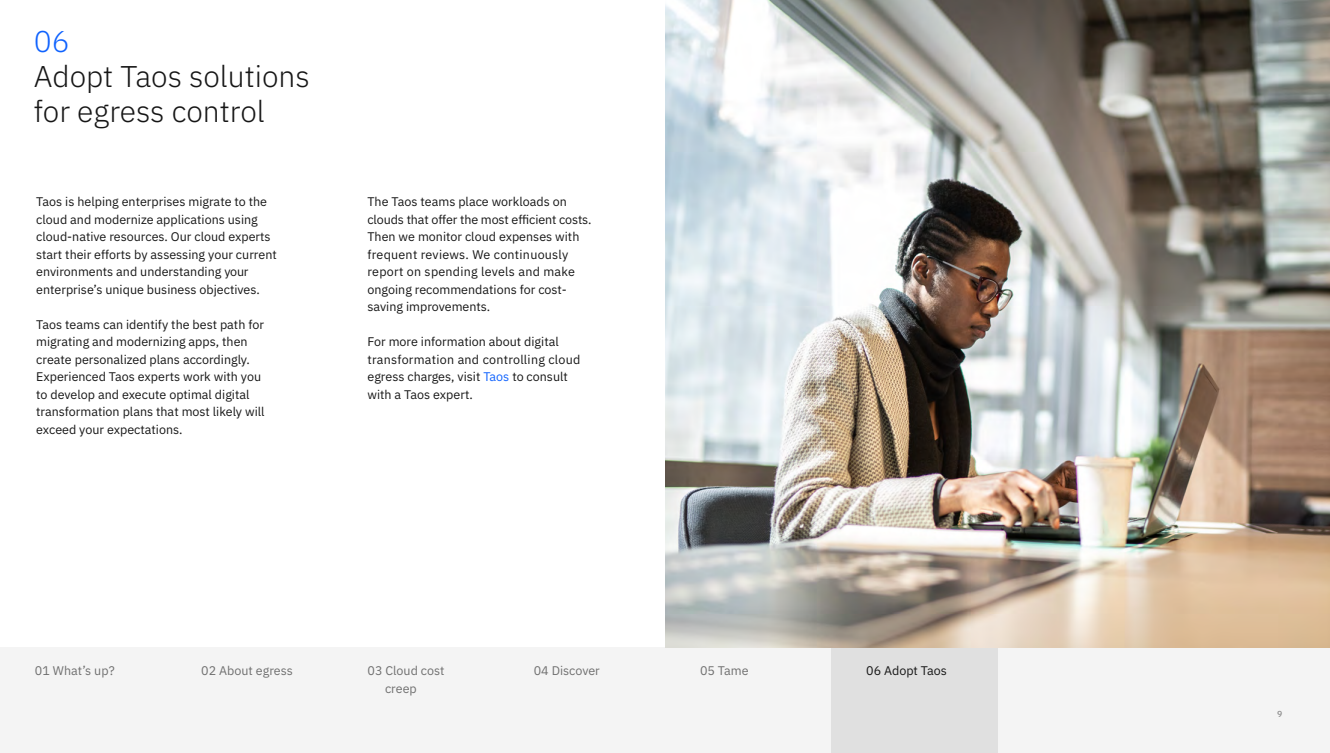
<style>
.page{position:relative;width:1330px;height:753px;background:#fff}
.page>*{position:absolute;margin:0;border:0;box-sizing:border-box;transform-origin:0 0}
.t1{font:300 30px/35px "IBM Plex Sans";color:#161616}
.t2{font:300 30px "IBM Plex Sans";color:#0f62fe}
.Body_copy{font:12.5px/17.5px "IBM Plex Sans";color:#161616}
.Body_copy-2{font:12.5px/17.5px "IBM Plex Sans";color:#6f6f6f}
.t3{font:500 8.75px "IBM Plex Sans";color:#8d8d8d}
.s1{color:#0f62fe}
</style>
<div class="page">
<div style="left:0;top:648px;width:1330px;height:104px;background:#f4f4f4"></div>
<div style="left:831px;top:648px;width:167px;height:104px;background:#e0e0e0"></div>
<img style="left:665px;top:0;width:665px;height:648px">
<h3 class="t2" style="left:34px;top:19px;width:38px">06</h3>
<h3 class="t1" style="left:34px;top:57px;width:277px">Adopt Taos solutions for egress control</h3>
<p class="Body_copy" style="left:36px;top:192px;width:242px">Taos is helping enterprises migrate to the cloud and modernize applications using cloud-native resources. Our cloud experts start their efforts by assessing your current environments and understanding your enterprise’s unique business objectives.</p>
<p class="Body_copy" style="left:36px;top:314px;width:230px">Taos teams can identify the best path for migrating and modernizing apps, then create personalized plans accordingly.<br>Experienced Taos experts work with you to develop and execute optimal digital transformation plans that most likely will exceed your expectations.</p>
<p class="Body_copy" style="left:367px;top:192px;width:226px">The Taos teams place workloads on clouds that offer the most efficient costs.<br>Then we monitor cloud expenses with frequent reviews. We continuously report on spending levels and make ongoing recommendations for cost&shy;saving improvements.</p>
<p class="Body_copy" style="left:367px;top:332px;width:214px">For more information about digital transformation and controlling cloud egress charges, visit <span class="s1">Taos</span> to consult with a Taos expert.</p>
<p class="Body_copy-2" style="left:35px;top:661px;width:81px">01 What’s up?</p>
<p class="Body_copy-2" style="left:534px;top:661px;width:68px">04 Discover</p>
<p class="Body_copy-2" style="left:700px;top:661px;width:50px">05 Tame</p>
<p class="Body_copy" style="left:866px;top:661px;width:82px">06 Adopt Taos</p>
<p class="Body_copy-2" style="left:201px;top:661px;width:93px">02 About egress</p>
<p class="Body_copy-2" style="left:385px;top:661px;width:61px;text-indent:-18px">03 Cloud cost creep</p>
<p class="t3" style="left:1277px;top:706px;width:7px">9</p>
</div>
